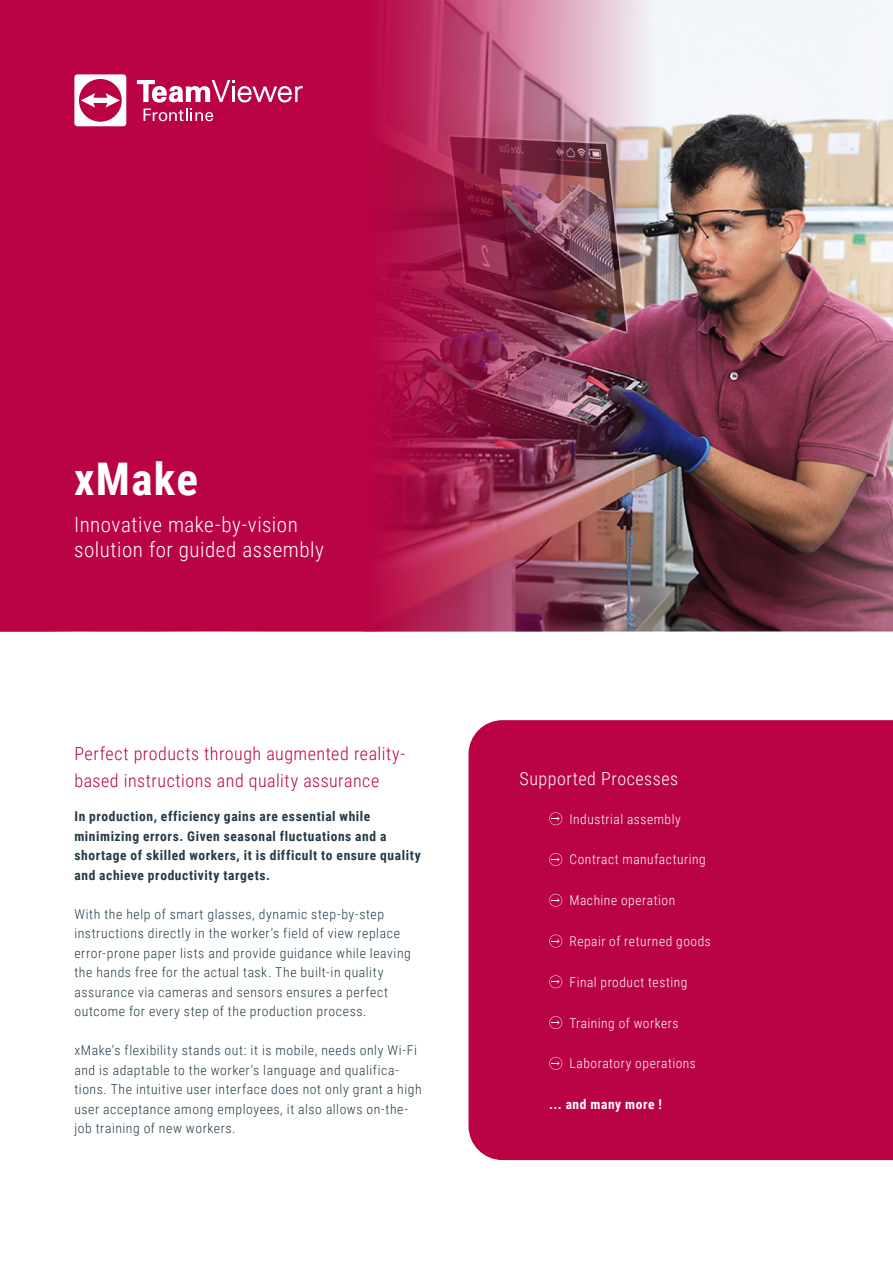
<style>
.page{position:relative;width:893px;height:1263px;background:#fff}
.page>*{position:absolute;margin:0;border:0;box-sizing:border-box;transform-origin:0 0}
.t1{font:700 45px "Roboto Condensed";letter-spacing:.03em;color:#fff}
.t2{font:300 21px/25.2px "Roboto Condensed";letter-spacing:.025em;color:#fff}
.t3{font:300 18px/27px "Roboto Condensed";letter-spacing:.025em;color:#b90344}
.t4{font:300 18px "Roboto Condensed";letter-spacing:.03em;color:#fff}
.t5{font:300 13.5px/19.5px "Roboto Condensed";letter-spacing:.04em;color:#253b48}
.t6{font:700 13.5px/19.5px "Roboto Condensed";letter-spacing:.045em;color:#253b48}
.t7{font:300 13.5px "Roboto Condensed";letter-spacing:.04em;color:#fff}
.t8{font:700 13.5px "Roboto Condensed";letter-spacing:.045em;color:#fff}
</style>
<div class="page">
<div style="left:468px;top:720px;width:425px;height:440px;background:#b90344"></div>
<svg style="left:549px;top:812px;width:13px;height:13px"></svg>
<svg style="left:549px;top:853px;width:13px;height:13px"></svg>
<svg style="left:549px;top:894px;width:13px;height:13px"></svg>
<svg style="left:549px;top:934px;width:13px;height:13px"></svg>
<svg style="left:549px;top:975px;width:13px;height:13px"></svg>
<svg style="left:549px;top:1016px;width:13px;height:13px"></svg>
<svg style="left:549px;top:1057px;width:13px;height:13px"></svg>
<img style="left:843px;top:0;width:50px;height:631px">
<img style="left:0;top:0;width:843px;height:631px">
<svg style="left:74px;top:74px;width:52px;height:52px"></svg>
<svg style="left:144px;top:109px;width:69px;height:12px"></svg>
<svg style="left:137px;top:80px;width:166px;height:23px"></svg>
<h1 class="t1" style="left:74px;top:447px;width:125px">xMake</h1>
<h2 class="t2" style="left:74px;top:511px;width:251px">Innovative make-by-vision solution for guided assembly</h2>
<h3 class="t3" style="left:74px;top:740px;width:332px">Perfect products through augmented reality&shy;based instructions and quality assurance</h3>
<p class="t6" style="left:74px;top:806px;width:348px">In production, efficiency gains are essential while minimizing errors. Given seasonal fluctuations and a shortage of skilled workers, it is difficult to ensure quality and achieve productivity targets.</p>
<p class="t5" style="left:74px;top:904px;width:338px">With the help of smart glasses, dynamic step-by-step instructions directly in the worker’s field of view replace error-prone paper lists and provide guidance while leaving the hands free for the actual task. The built-in quality assurance via cameras and sensors ensures a perfect outcome for every step of the production process.</p>
<p class="t5" style="left:74px;top:1040px;width:349px">xMake’s flexibility stands out: it is mobile, needs only Wi-Fi and is adaptable to the worker’s language and qualifica&shy;tions. The intuitive user interface does not only grant a high user acceptance among employees, it also allows on-the&shy;job training of new workers.</p>
<h3 class="t4" style="left:519px;top:766px;width:160px">Supported Processes</h3>
<p class="t7" style="left:569px;top:809px;width:113px">Industrial assembly</p>
<p class="t7" style="left:569px;top:850px;width:138px">Contract manufacturing</p>
<p class="t7" style="left:569px;top:891px;width:107px">Machine operation</p>
<p class="t7" style="left:569px;top:932px;width:143px">Repair of returned goods</p>
<p class="t7" style="left:569px;top:972px;width:119px">Final product testing</p>
<p class="t7" style="left:569px;top:1013px;width:111px">Training of workers</p>
<p class="t7" style="left:569px;top:1054px;width:128px">Laboratory operations</p>
<p class="t8" style="left:549px;top:1095px;width:114px">... and many more !</p>
</div>
